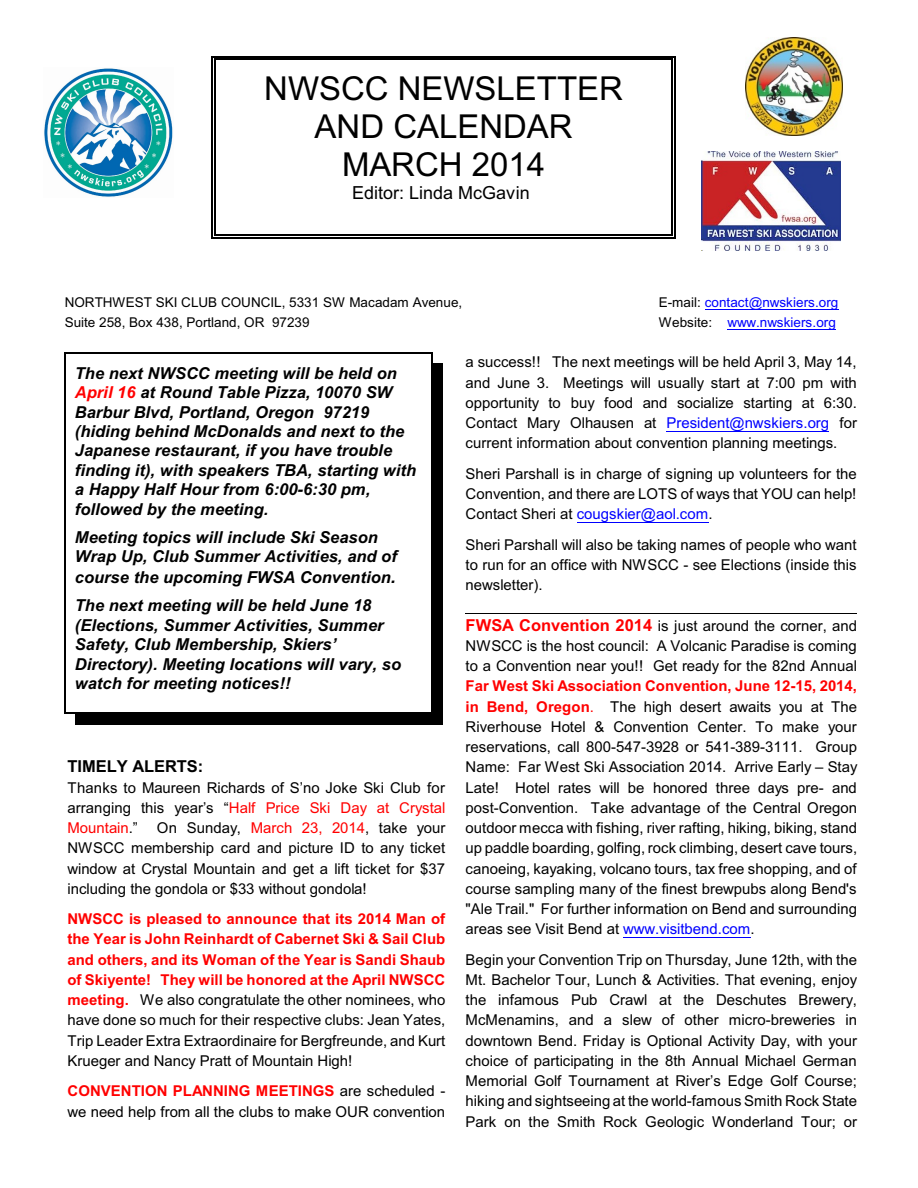
<style>
.page{position:relative;width:918px;height:1188px;background:#fff}
.page>*{position:absolute;margin:0;border:0;box-sizing:border-box;transform-origin:0 0}
.t1{font:33px/37.8px "Arial";color:#000;text-align:center}
.t2{font:18px "Arial";color:#000}
.t3{font:italic 700 16.5px/19.5px "Arial";color:#000}
.t4{font:700 16.5px "Arial";color:#000}
.t5{font:15px/20.2px "Arial";color:#000;text-align:justify}
.t6{font:700 15px/20.2px "Arial";color:#f00;text-align:justify}
.t7{font:13.5px "Arial";color:#000}
.t8{font:13.5px "Arial";color:#00f}
.s1{color:#000}
.s2{color:#f00}
.s3{font-size:18px}
.s4{font-weight:400;color:#000}
.s5{font-weight:700;color:#f00}
.s6{color:#00f}
.s7{font-weight:700;font-size:16.5px;color:#f00}
</style>
<div class="page">
<img style="left:44px;top:68px;width:129px;height:129px">
<img style="left:745px;top:38px;width:97px;height:97px">
<img style="left:702px;top:151px;width:138px;height:100px">
<hr style="left:705px;top:309px;width:134px;height:1px;background:#00f">
<hr style="left:728px;top:329px;width:108px;height:1px;background:#00f">
<hr style="left:667px;top:431px;width:162px;height:1px;background:#00f">
<hr style="left:577px;top:522px;width:132px;height:1px;background:#00f">
<hr style="left:466px;top:613px;width:391px;height:1px;background:#000">
<hr style="left:623px;top:937px;width:128px;height:1px;background:#00f">
<hr style="left:214px;top:59px;width:1px;height:177px;background:#000">
<hr style="left:672px;top:59px;width:1px;height:177px;background:#000">
<hr style="left:214px;top:59px;width:459px;height:1px;background:#000">
<hr style="left:214px;top:235px;width:459px;height:1px;background:#000">
<hr style="left:211px;top:56px;width:1px;height:183px;background:#000">
<hr style="left:675px;top:56px;width:1px;height:183px;background:#000">
<hr style="left:211px;top:56px;width:465px;height:1px;background:#000">
<hr style="left:211px;top:238px;width:465px;height:1px;background:#000">
<hr style="left:64px;top:352px;width:2px;height:362px;background:#000">
<hr style="left:431px;top:352px;width:1px;height:362px;background:#000">
<hr style="left:64px;top:352px;width:368px;height:2px;background:#000">
<hr style="left:64px;top:713px;width:368px;height:1px;background:#000">
<div style="left:432px;top:363px;width:11px;height:362px;background:#000"></div>
<div style="left:75px;top:714px;width:368px;height:11px;background:#000"></div>
<h1 class="t1" style="left:264px;top:72px;width:360px">NWSCC NEWSLETTER<br>AND CALENDAR<br>MARCH 2014</h1>
<p class="t2" style="left:352px;top:186px;width:179px">Editor: Linda McGavin</p>
<p class="t7" style="left:65px;top:297px;width:399px">NORTHWEST SKI CLUB COUNCIL, 5331 SW Macadam Avenue,</p>
<p class="t8" style="left:659px;top:297px;width:181px"><span class="s1">E-mail:</span> contact@nwskiers.org</p>
<p class="t7" style="left:65px;top:317px;width:246px">Suite 258, Box 438, Portland, OR 97239</p>
<p class="t8" style="left:659px;top:317px;width:179px"><span class="s1">Website:</span> www.nwskiers.org</p>
<p class="t3" style="left:75px;top:365px;width:343px">The next NWSCC meeting will be held on <span class="s2">April 16</span> at Round Table Pizza, 10070 SW Barbur Blvd, Portland, Oregon 97219 (hiding behind McDonalds and next to the Japanese restaurant, if you have trouble finding it), with speakers TBA, starting with a Happy Half Hour from 6:00-6:30 pm, followed by the meeting.</p>
<p class="t3" style="left:75px;top:528px;width:323px;line-height:20.1px">Meeting topics will include Ski Season<br>Wrap Up, Club Summer Activities, and of course the upcoming FWSA Convention<span class="s3">.</span></p>
<p class="t3" style="left:75px;top:597px;width:328px">The next meeting will be held June 18 (Elections, Summer Activities, Summer Safety, Club Membership, Skiers’ Directory). Meeting locations will vary, so watch for meeting notices!!</p>
<p class="t4" style="left:68px;top:760px;width:137px">TIMELY ALERTS:</p>
<p class="t5" style="left:68px;top:779px;width:380px">Thanks to Maureen Richards of S’no Joke Ski Club for arranging this year’s “<span class="s2">Half Price Ski Day at Crystal Mountain</span>.”</p>
<p class="t5" style="left:68px;top:819px;width:379px;text-indent:89px">On Sunday, <span class="s2">March 23, 2014</span>, take your NWSCC membership card and picture ID to any ticket window at Crystal Mountain and get a lift ticket for $37 including the gondola or $33 without gondola!</p>
<p class="t6" style="left:68px;top:910px;width:379px">NWSCC is pleased to announce that its 2014 Man of the Year is John Reinhardt of Cabernet Ski &amp; Sail Club and others, and its Woman of the Year is Sandi Shaub of Skiyente! They will be honored at the April NWSCC meeting. <span class="s4">We also congratulate the other nominees, who have done so much for their respective clubs: Jean Yates, Trip Leader Extra Extraordinaire for Bergfreunde, and Kurt Krueger and Nancy Pratt of Mountain High!</span></p>
<p class="t5" style="left:68px;top:1082px;width:379px"><span class="s5">CONVENTION PLANNING MEETINGS</span> are scheduled - we need help from all the clubs to make OUR convention</p>
<p class="t5" style="left:466px;top:353px;width:393px">a success!! The next meetings will be held April 3, May 14, and June 3. Meetings will usually start at 7:00 pm with opportunity to buy food and socialize starting at 6:30.<br>Contact Mary Olhausen at <span class="s6">President@nwskiers.org</span> for current information about convention planning meetings.</p>
<p class="t5" style="left:466px;top:465px;width:393px">Sheri Parshall is in charge of signing up volunteers for the Convention, and there are LOTS of ways that YOU can help!<br>Contact Sheri at <span class="s6">cougskier@aol.com</span>.</p>
<p class="t5" style="left:466px;top:536px;width:392px">Sheri Parshall will also be taking names of people who want to run for an office with NWSCC - see Elections (inside this newsletter).</p>
<p class="t5" style="left:466px;top:617px;width:393px"><span class="s7">FWSA Convention 2014</span> is just around the corner, and NWSCC is the host council: A Volcanic Paradise is coming to a Convention near you!! Get ready for the 82nd Annual</p>
<p class="t5" style="left:466px;top:677px;width:393px"><span class="s5">Far West Ski Association Convention, June 12-15, 2014, in Bend, Oregon</span><span class="s2">.</span> The high desert awaits you at The Riverhouse Hotel &amp; Convention Center. To make your reservations, call 800-547-3928 or 541-389-3111. Group Name: Far West Ski Association 2014. Arrive Early – Stay Late! Hotel rates will be honored three days pre- and post-Convention. Take advantage of the Central Oregon outdoor mecca with fishing, river rafting, hiking, biking, stand up paddle boarding, golfing, rock climbing, desert cave tours, canoeing, kayaking, volcano tours, tax free shopping, and of course sampling many of the finest brewpubs along Bend's "Ale Trail." For further information on Bend and surrounding areas see Visit Bend at <span class="s6">www.visitbend.com</span>.</p>
<p class="t5" style="left:466px;top:951px;width:393px">Begin your Convention Trip on Thursday, June 12th, with the Mt. Bachelor Tour, Lunch &amp; Activities. That evening, enjoy the infamous Pub Crawl at the Deschutes Brewery, McMenamins, and a slew of other micro-breweries in downtown Bend. Friday is Optional Activity Day, with your choice of participating in the 8th Annual Michael German Memorial Golf Tournament at River’s Edge Golf Course; hiking and sightseeing at the world-famous Smith Rock State Park on the Smith Rock Geologic Wonderland Tour; or</p>
</div>
